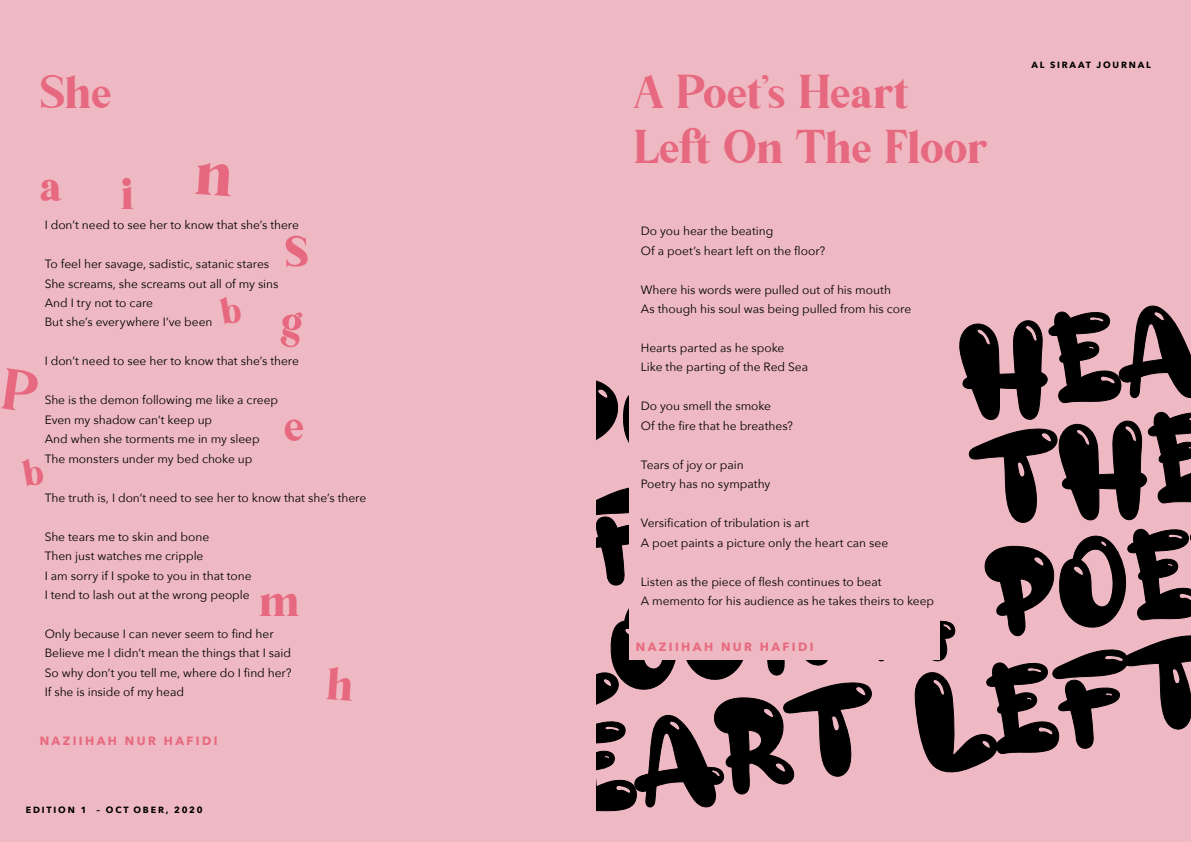
<style>
.page{position:relative;width:1191px;height:842px;background:#eeb9c2}
.page>*{position:absolute;margin:0;border:0;box-sizing:border-box;transform-origin:0 0}
.t1{font:65px "Backslash";color:#e7697f}
.t2{font:46px/55.2px "Backslash";color:#e7697f}
.t3{font:12px/19.5px "Avenir Next";letter-spacing:-.005em;color:#000}
.t4{font:700 12px "Avenir Next";letter-spacing:.2em;color:#e7697f}
.t5{font:700 9px "Avenir Next";letter-spacing:.2em;color:#000}
.s1{font-family:"Big Caslon";font-weight:500}
</style>
<div class="page">
<svg style="left:596px;top:305px;width:594px;height:507px"></svg>
<div style="left:629px;top:214px;width:311px;height:446px;background:#eeb9c2"></div>
<h2 class="t2" style="left:40px;top:65px;width:73px">She</h2>
<h2 class="t2" style="left:634px;top:65px;width:355px">A Poet<span class="s1">’</span>s Heart<br>Left On The Floor</h2>
<h2 class="t2" style="left:40px;top:158px;width:24px">a</h2>
<h2 class="t2" style="left:121px;top:167px;width:15px">i</h2>
<p class="t3" style="left:45px;top:215px;width:256px">I don’t need to see her to know that she’s there</p>
<p class="t3" style="left:45px;top:254px;width:235px">To feel her savage, sadistic, satanic stares She screams, she screams out all of my sins And I try not to care<br>But she’s everywhere I’ve been</p>
<p class="t3" style="left:45px;top:351px;width:256px">I don’t need to see her to know that she’s there</p>
<p class="t3" style="left:45px;top:390px;width:235px">She is the demon following me like a creep Even my shadow can’t keep up<br>And when she torments me in my sleep The monsters under my bed choke up</p>
<p class="t3" style="left:45px;top:487px;width:323px">The truth is, I don’t need to see her to know that she’s there</p>
<p class="t3" style="left:45px;top:526px;width:208px">She tears me to skin and bone<br>Then just watches me cripple<br>I am sorry if I spoke to you in that tone<br>I tend to lash out at the wrong people</p>
<p class="t3" style="left:45px;top:623px;width:248px">Only because I can never seem to find her Believe me I didn’t mean the things that I said So why don’t you tell me, where do I find her?<br>If she is inside of my head</p>
<p class="t4" style="left:40px;top:730px;width:179px">NAZIIHAH NUR HAFIDI</p>
<h1 class="t1" style="left:284px;top:208px;width:27px">s</h1>
<h2 class="t2" style="left:284px;top:398px;width:22px">e</h2>
<h2 class="t2" style="left:259px;top:573px;width:42px">m</h2>
<p class="t5" style="left:26px;top:802px;width:178px">EDITION 1 – OCT OBER, 2020</p>
<p class="t3" style="left:641px;top:221px;width:186px">Do you hear the beating<br>Of a poet’s heart left on the floor?</p>
<p class="t3" style="left:641px;top:279px;width:272px">Where his words were pulled out of his mouth<br>As though his soul was being pulled from his core</p>
<p class="t3" style="left:641px;top:338px;width:169px">Hearts parted as he spoke<br>Like the parting of the Red Sea</p>
<p class="t3" style="left:641px;top:396px;width:153px">Do you smell the smoke<br>Of the fire that he breathes?</p>
<p class="t3" style="left:641px;top:454px;width:131px">Tears of joy or pain<br>Poetry has no sympathy</p>
<p class="t3" style="left:641px;top:513px;width:249px">Versification of tribulation is art<br>A poet paints a picture only the heart can see</p>
<p class="t3" style="left:641px;top:571px;width:295px">Listen as the piece of flesh continues to beat<br>A memento for his audience as he takes theirs to keep</p>
<p class="t4" style="left:636px;top:636px;width:179px">NAZIIHAH NUR HAFIDI</p>
<p class="t5" style="left:1031px;top:57px;width:121px">AL SIRAAT JOURNAL</p>
</div>
